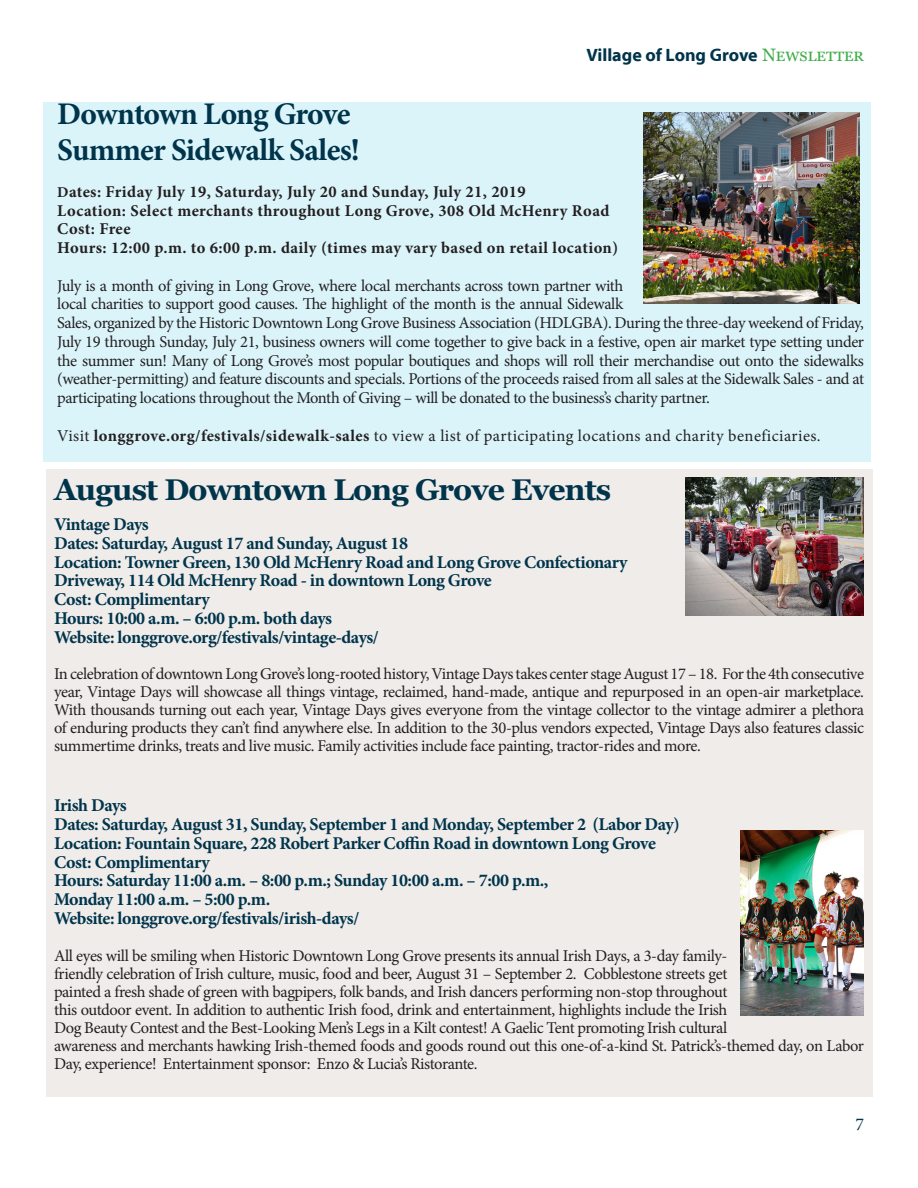
<style>
.page{position:relative;width:918px;height:1188px;background:#fff}
.page>*{position:absolute;margin:0;border:0;box-sizing:border-box;transform-origin:0 0}
.Headline_1{font:700 31.5px "Minion Pro";letter-spacing:-.025em;color:#00344b}
.Headline_1-2{font:700 30px "Georgia";letter-spacing:-.025em;color:#00344b}
.body_text{font:700 18px "Minion Pro";letter-spacing:-.025em;color:#00344b}
.t1{font:700 18px "Myriad Pro";color:#00344b}
.t2{font:18px "Minion Pro";color:#00344b}
.body_text-2{font:16.5px/18px "Minion Pro";letter-spacing:-.025em;color:#231f20}
.body_text-3{font:700 16.5px "Minion Pro";letter-spacing:.025em;color:#231f20}
.body_text-4{font:16.5px "Minion Pro";letter-spacing:.025em;color:#231f20}
.s1{font-family:"Georgia";font-weight:400;color:#40ae49}
.s2{font-size:15px}
.s3{font-weight:700}
</style>
<div class="page">
<div style="left:43px;top:102px;width:827px;height:359px;background:#daf4fa"></div>
<div style="left:46px;top:470px;width:827px;height:627px;background:#efecea"></div>
<img style="left:686px;top:478px;width:178px;height:138px">
<img style="left:741px;top:831px;width:123px;height:184px">
<img style="left:644px;top:112px;width:216px;height:192px">
<p class="t1" style="left:587px;top:43px;width:279px">Village of Long Grove <span class="s1">Newsletter</span></p>
<p class="Headline_1" style="left:57px;top:92px;width:295px">Downtown Long Grove</p>
<p class="Headline_1" style="left:57px;top:128px;width:304px">Summer Sidewalk Sales!</p>
<p class="body_text-3" style="left:57px;top:180px;width:470px"><span class="s2">D</span>ates: Friday July 19, Saturday, July 20 and Sunday, July 21, 2019</p>
<p class="body_text-3" style="left:57px;top:199px;width:554px">Location: Select merchants throughout Long Grove, 308 Old McHenry Road</p>
<p class="body_text-3" style="left:57px;top:218px;width:75px">Cost: Free</p>
<p class="body_text-3" style="left:57px;top:236px;width:562px">Hours: 12:00 p.m. to 6:00 p.m. daily (times may vary based on retail location)</p>
<p class="body_text-2" style="left:57px;top:276px;width:808px;line-height:18.8px">July is a month of giving in Long Grove, where local merchants across town partner with<br>local charities to support good causes. The highlight of the month is the annual Sidewalk<br>Sales, organized by the Historic Downtown Long Grove Business Association (HDLGBA). During the three-day weekend of Friday, July 19 through Sunday, July 21, business owners will come together to give back in a festive, open air market type setting under the summer sun! Many of Long Grove’s most popular boutiques and shops will roll their merchandise out onto the sidewalks (weather-permitting) and feature discounts and specials. Portions of the proceeds raised from all sales at the Sidewalk Sales - and at participating locations throughout the Month of Giving – will be donated to the business’s charity partner.</p>
<p class="body_text-4" style="left:57px;top:424px;width:765px">Visit <span class="s3">longgrove.org/festivals/sidewalk-sales</span> to view a list of participating locations and charity beneficiaries.</p>
<p class="Headline_1-2" style="left:54px;top:471px;width:559px">August Downtown Long Grove Events</p>
<p class="body_text" style="left:54px;top:512px;width:96px">Vintage Days</p>
<p class="body_text" style="left:54px;top:530px;width:356px">Dates: Saturday, August 17 and Sunday, August 18</p>
<p class="body_text" style="left:54px;top:549px;width:575px">Location: Towner Green, 130 Old McHenry Road and Long Grove Confectionary</p>
<p class="body_text" style="left:54px;top:568px;width:439px">Driveway, 114 Old McHenry Road - in downtown Long Grove</p>
<p class="body_text" style="left:54px;top:587px;width:157px">Cost: Complimentary</p>
<p class="body_text" style="left:54px;top:605px;width:280px">Hours: 10:00 a.m. – 6:00 p.m. both days</p>
<p class="body_text" style="left:54px;top:624px;width:326px">Website: longgrove.org/festivals/vintage-days/</p>
<p class="body_text-2" style="left:54px;top:665px;width:812px;text-align:justify">In celebration of downtown Long Grove’s long-rooted history, Vintage Days takes center stage August 17 – 18. For the 4th consecutive year, Vintage Days will showcase all things vintage, reclaimed, hand-made, antique and repurposed in an open-air marketplace.<br>With thousands turning out each year, Vintage Days gives everyone from the vintage collector to the vintage admirer a plethora of enduring products they can’t find anywhere else. In addition to the 30-plus vendors expected, Vintage Days also features classic summertime drinks, treats and live music. Family activities include face painting, tractor-rides and more.</p>
<p class="body_text" style="left:54px;top:793px;width:74px">Irish Days</p>
<p class="body_text" style="left:54px;top:812px;width:627px">Dates: Saturday, August 31, Sunday, September 1 and Monday, September 2 (Labor Day)</p>
<p class="body_text" style="left:54px;top:830px;width:603px">Location: Fountain Square, 228 Robert Parker Coffin Road in downtown Long Grove</p>
<p class="body_text" style="left:54px;top:849px;width:157px">Cost: Complimentary</p>
<p class="body_text" style="left:54px;top:868px;width:496px">Hours: Saturday 11:00 a.m. – 8:00 p.m.; Sunday 10:00 a.m. – 7:00 p.m.,</p>
<p class="body_text" style="left:54px;top:887px;width:218px">Monday 11:00 a.m. – 5:00 p.m.</p>
<p class="body_text" style="left:54px;top:905px;width:307px">Website: longgrove.org/festivals/irish-days/</p>
<p class="body_text-2" style="left:54px;top:946px;width:812px">All eyes will be smiling when Historic Downtown Long Grove presents its annual Irish Days, a 3-day family-<br>friendly celebration of Irish culture, music, food and beer, August 31 – September 2. Cobblestone streets get<br>painted a fresh shade of green with bagpipers, folk bands, and Irish dancers performing non-stop throughout<br>this outdoor event. In addition to authentic Irish food, drink and entertainment, highlights include the Irish<br>Dog Beauty Contest and the Best-Looking Men’s Legs in a Kilt contest! A Gaelic Tent promoting Irish cultural<br>awareness and merchants hawking Irish-themed foods and goods round out this one-of-a-kind St. Patrick’s-themed day, on Labor Day, experience! Entertainment sponsor: Enzo &amp; Lucia’s Ristorante.</p>
<p class="t2" style="left:855px;top:1112px;width:10px">7</p>
</div>
